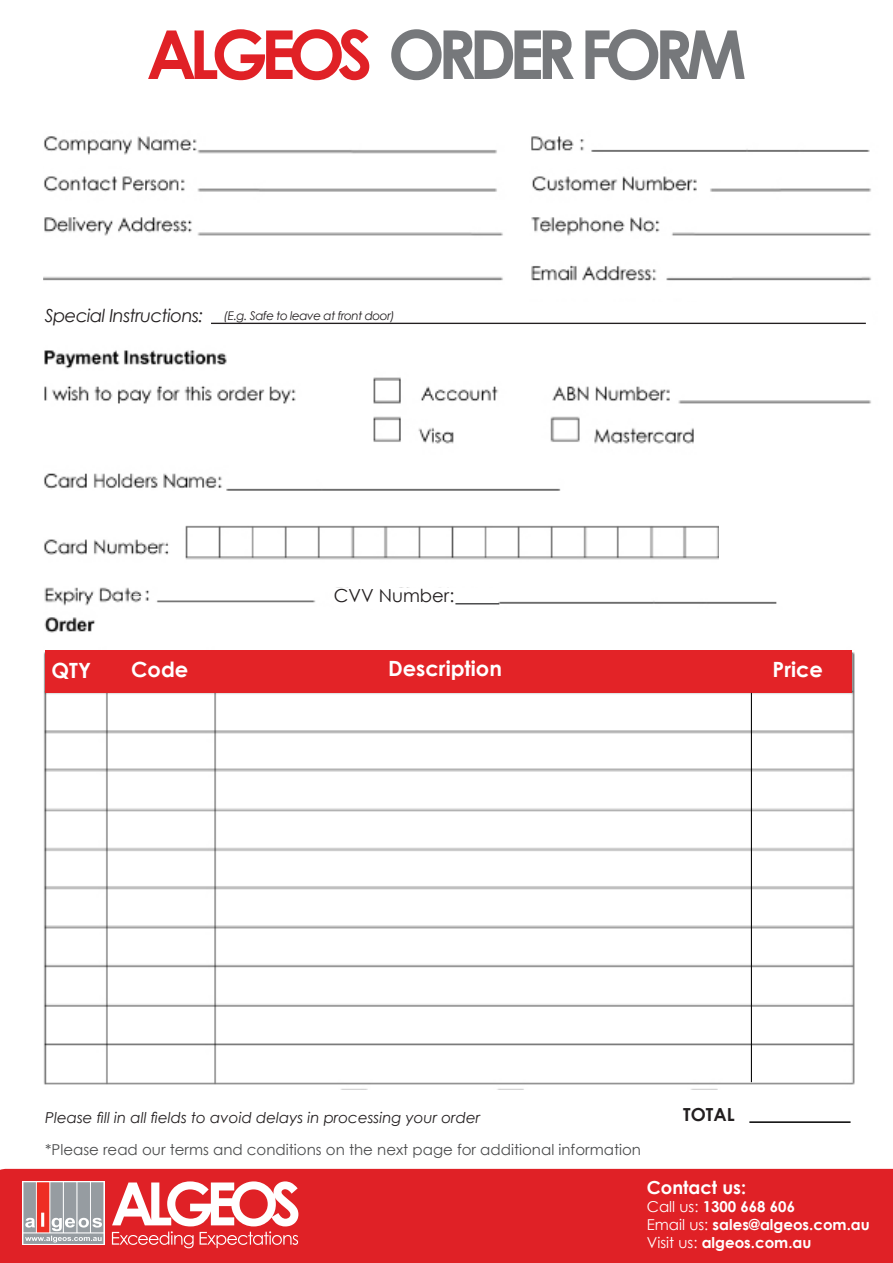
<style>
.page{position:relative;width:893px;height:1263px;background:#fff}
.page>*{position:absolute;margin:0;border:0;box-sizing:border-box;transform-origin:0 0}
.t1{font:700 67.5px "Century Gothic";letter-spacing:-.11em;color:#76787b}
.t2{font:700 21px "Century Gothic";color:#fff}
.t3{font:italic 18px "Century Gothic";letter-spacing:-.03em;color:#231f20}
.t4{font:700 18px "Century Gothic";color:#fff}
.t5{font:18px "Century Gothic";color:#231f20}
.t6{font:700 18px "Century Gothic";color:#231f20}
.t7{font:15px "Century Gothic";color:#4b4c4d}
.t8{font:700 15px "Century Gothic";color:#fff}
.t9{font:italic 15px "Century Gothic";color:#231f20}
.t10{font:italic 12px "Century Gothic";letter-spacing:-.04em;color:#231f20}
.s1{color:#e02126}
.s2{font-weight:400}
</style>
<div class="page">
<img style="left:43px;top:136px;width:828px;height:953px">
<div style="left:45px;top:650px;width:807px;height:43px;background:#e32327"></div>
<div style="left:718px;top:519px;width:79px;height:49px;background:#fff"></div>
<hr style="left:751px;top:693px;width:1px;height:389px;background:#000">
<hr style="left:749px;top:1121px;width:101px;height:2px;background:#000">
<div style="left:43px;top:302px;width:828px;height:35px;background:#fff"></div>
<hr style="left:211px;top:323px;width:655px;height:1px;background:#231f20">
<div style="left:0;top:1169px;width:893px;height:94px;background:#e02126"></div>
<img style="left:22px;top:1181px;width:82px;height:64px">
<svg style="left:112px;top:1181px;width:186px;height:67px"></svg>
<div style="left:334px;top:589px;width:158px;height:20px;background:#fff"></div>
<hr style="left:455px;top:603px;width:44px;height:1px;background:#4b4c4d">
<p class="t1" style="left:146px;top:3px;width:602px"><span class="s1">ALGEOS</span> ORDER FORM</p>
<p class="t3" style="left:45px;top:303px;width:160px">Special Instructions:</p>
<p class="t10" style="left:224px;top:308px;width:173px">(E.g. Safe to leave at front door)</p>
<p class="t5" style="left:334px;top:583px;width:122px">CVV Number:</p>
<p class="t2" style="left:52px;top:654px;width:41px">QTY</p>
<p class="t2" style="left:131px;top:654px;width:59px">Code</p>
<p class="t2" style="left:388px;top:653px;width:115px">Description</p>
<p class="t2" style="left:772px;top:653px;width:52px">Price</p>
<p class="t9" style="left:45px;top:1107px;width:437px">Please fill in all fields to avoid delays in processing your order</p>
<p class="t6" style="left:683px;top:1100px;width:53px">TOTAL</p>
<p class="t7" style="left:45px;top:1139px;width:597px">*Please read our terms and conditions on the next page for additional information</p>
<p class="t4" style="left:647px;top:1174px;width:101px">Contact us:</p>
<p class="t8" style="left:647px;top:1195px;width:150px"><span class="s2">Call us:</span> 1300 668 606</p>
<p class="t8" style="left:647px;top:1213px;width:225px"><span class="s2">Email us:</span> sales@algeos.com.au</p>
<p class="t8" style="left:647px;top:1231px;width:166px"><span class="s2">Visit us:</span> algeos.com.au</p>
</div>
